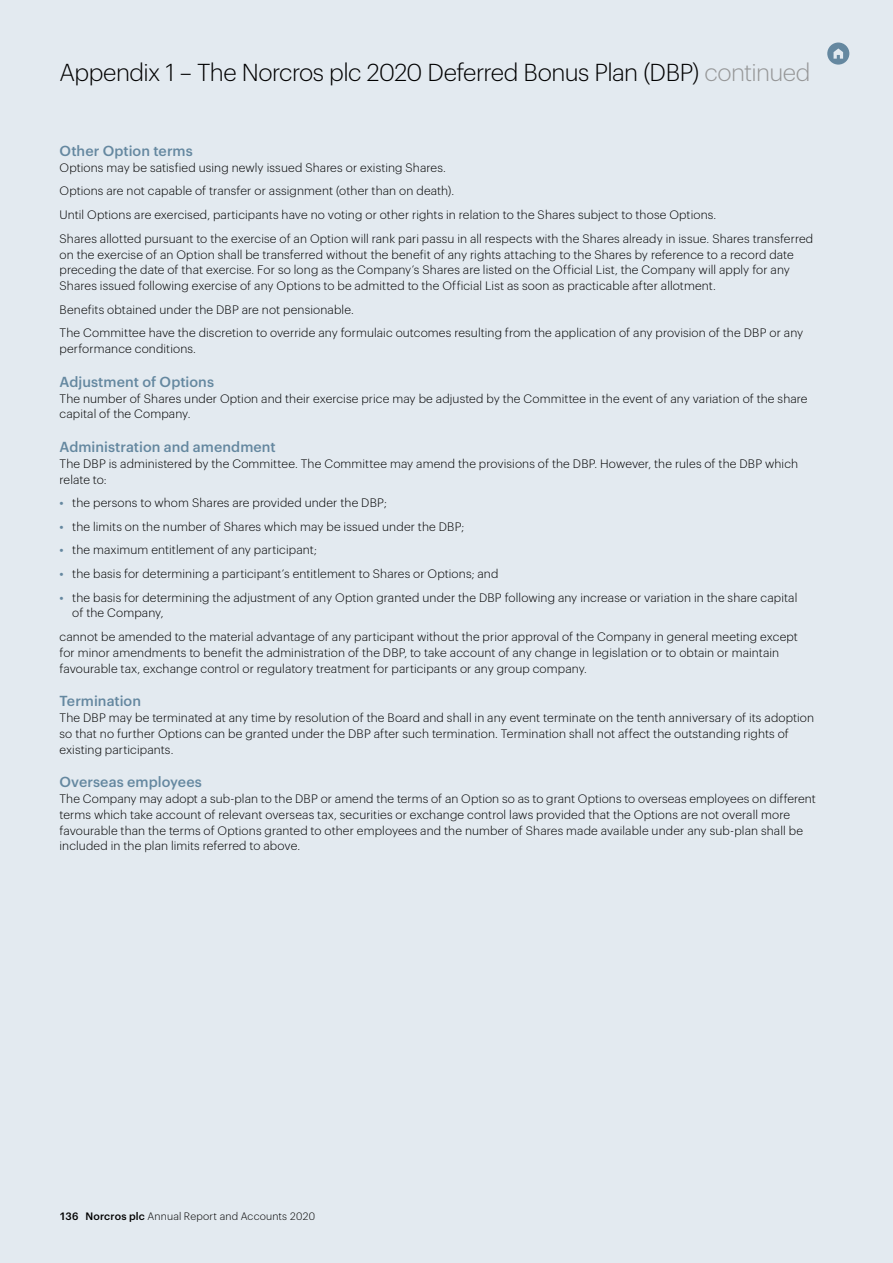
<style>
.page{position:relative;width:893px;height:1263px;background:#e3eaf0}
.page>*{position:absolute;margin:0;border:0;box-sizing:border-box;transform-origin:0 0}
.t1{font:300 24px "Graphik";letter-spacing:-.02em;color:#000}
.t2{font:500 14.25px "Graphik";letter-spacing:.005em;color:#6588a0}
.t3{font:300 12px/15.8px "Graphik";letter-spacing:.01em;color:#000}
.t4{font:300 10.5px "Graphik";letter-spacing:.015em;color:#000}
.s1{color:#969798}
.s2{font-weight:500;color:#6588a0}
.s3{font-weight:500}
</style>
<div class="page">
<svg style="left:827px;top:43px;width:22px;height:22px"></svg>
<h1 class="t1" style="left:60px;top:55px;width:753px">Appendix 1 – The Norcros plc 2020 Deferred Bonus Plan (DBP) <span class="s1">continued</span></h1>
<p class="t2" style="left:60px;top:140px;width:135px">Other Option terms</p>
<p class="t3" style="left:60px;top:155px;width:755px;line-height:23.7px">Options may be satisfied using newly issued Shares or existing Shares.<br>Options are not capable of transfer or assignment (other than on death).<br>Until Options are exercised, participants have no voting or other rights in relation to the Shares subject to those Options.<br>Shares allotted pursuant to the exercise of an Option will rank pari passu in all respects with the Shares already in issue. Shares transferred</p>
<p class="t3" style="left:60px;top:245px;width:736px">on the exercise of an Option shall be transferred without the benefit of any rights attaching to the Shares by reference to a record date preceding the date of that exercise. For so long as the Company’s Shares are listed on the Official List, the Company will apply for any<br>Shares issued following exercise of any Options to be admitted to the Official List as soon as practicable after allotment.</p>
<p class="t3" style="left:60px;top:296px;width:745px;line-height:23.7px">Benefits obtained under the DBP are not pensionable.<br>The Committee have the discretion to override any formulaic outcomes resulting from the application of any provision of the DBP or any</p>
<p class="t3" style="left:60px;top:340px;width:138px">performance conditions.</p>
<p class="t2" style="left:60px;top:371px;width:156px">Adjustment of Options</p>
<p class="t3" style="left:60px;top:389px;width:749px">The number of Shares under Option and their exercise price may be adjusted by the Committee in the event of any variation of the share capital of the Company.</p>
<p class="t2" style="left:60px;top:436px;width:218px">Administration and amendment</p>
<p class="t3" style="left:60px;top:455px;width:740px">The DBP is administered by the Committee. The Committee may amend the provisions of the DBP. However, the rules of the DBP which relate to:</p>
<p class="t3" style="left:60px;top:494px;width:329px"><span class="s2">•</span> the persons to whom Shares are provided under the DBP;</p>
<p class="t3" style="left:60px;top:518px;width:406px"><span class="s2">•</span> the limits on the number of Shares which may be issued under the DBP;</p>
<p class="t3" style="left:60px;top:541px;width:259px"><span class="s2">•</span> the maximum entitlement of any participant;</p>
<p class="t3" style="left:60px;top:565px;width:440px"><span class="s2">•</span> the basis for determining a participant’s entitlement to Shares or Options; and</p>
<p class="t3" style="left:72px;top:588px;width:727px;text-indent:-13px"><span class="s2">•</span> the basis for determining the adjustment of any Option granted under the DBP following any increase or variation in the share capital of the Company,</p>
<p class="t3" style="left:60px;top:628px;width:740px">cannot be amended to the material advantage of any participant without the prior approval of the Company in general meeting except for minor amendments to benefit the administration of the DBP, to take account of any change in legislation or to obtain or maintain favourable tax, exchange control or regulatory treatment for participants or any group company.</p>
<p class="t2" style="left:60px;top:690px;width:83px">Termination</p>
<p class="t3" style="left:60px;top:709px;width:756px">The DBP may be terminated at any time by resolution of the Board and shall in any event terminate on the tenth anniversary of its adoption so that no further Options can be granted under the DBP after such termination. Termination shall not affect the outstanding rights of existing participants.</p>
<p class="t2" style="left:60px;top:771px;width:144px">Overseas employees</p>
<p class="t3" style="left:60px;top:790px;width:758px">The Company may adopt a sub-plan to the DBP or amend the terms of an Option so as to grant Options to overseas employees on different terms which take account of relevant overseas tax, securities or exchange control laws provided that the Options are not overall more favourable than the terms of Options granted to other employees and the number of Shares made available under any sub-plan shall be included in the plan limits referred to above.</p>
<p class="t4" style="left:60px;top:1209px;width:257px"><span class="s3">136 Norcros plc</span> Annual Report and Accounts 2020</p>
</div>
